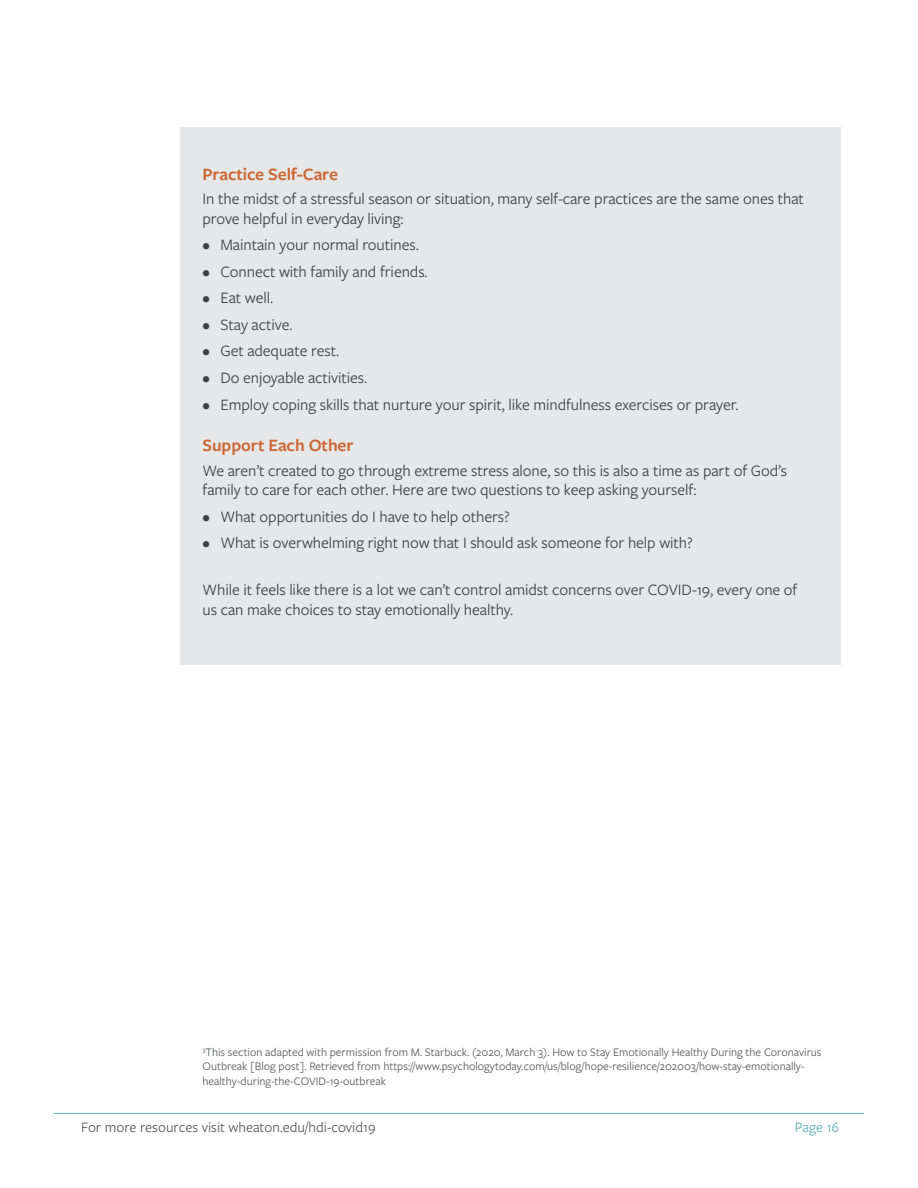
<style>
.page{position:relative;width:918px;height:1188px;background:#fff}
.page>*{position:absolute;margin:0;border:0;box-sizing:border-box;transform-origin:0 0}
.t1{font:600 18px "Freight Sans Pro";letter-spacing:-.005em;color:#c63}
.t2{font:16.5px/19.8px "Freight Sans Pro";letter-spacing:-.005em;color:#404042}
.t3{font:15px "Freight Sans Pro";color:#57585b}
.t4{font:15px "Freight Sans Pro";color:#5facb1}
.t5{font:12px/14.4px "Freight Sans Pro";color:#57585b}
</style>
<div class="page">
<hr style="left:54px;top:1113px;width:810px;height:1px;background:#5facb1">
<div style="left:180px;top:127px;width:661px;height:538px;background:#e6e7e8"></div>
<p class="t1" style="left:202px;top:167px;width:137px">Practice Self-Care</p>
<p class="t2" style="left:202px;top:190px;width:603px">In the midst of a stressful season or situation, many self-care practices are the same ones that prove helpful in everyday living:</p>
<p class="t2" style="left:202px;top:237px;width:218px">• Maintain your normal routines.</p>
<p class="t2" style="left:202px;top:263px;width:227px">• Connect with family and friends.</p>
<p class="t2" style="left:202px;top:290px;width:72px">• Eat well.</p>
<p class="t2" style="left:202px;top:316px;width:91px">• Stay active.</p>
<p class="t2" style="left:202px;top:343px;width:138px">• Get adequate rest.</p>
<p class="t2" style="left:202px;top:369px;width:166px">• Do enjoyable activities.</p>
<p class="t2" style="left:202px;top:396px;width:538px">• Employ coping skills that nurture your spirit, like mindfulness exercises or prayer.</p>
<p class="t1" style="left:202px;top:439px;width:153px">Support Each Other</p>
<p class="t2" style="left:202px;top:462px;width:586px">We aren’t created to go through extreme stress alone, so this is also a time as part of God’s family to care for each other. Here are two questions to keep asking yourself:</p>
<p class="t2" style="left:202px;top:508px;width:309px">• What opportunities do I have to help others?</p>
<p class="t2" style="left:202px;top:535px;width:492px">• What is overwhelming right now that I should ask someone for help with?</p>
<p class="t2" style="left:202px;top:581px;width:597px">While it feels like there is a lot we can’t control amidst concerns over COVID-19, every one of us can make choices to stay emotionally healthy.</p>
<p class="t5" style="left:202px;top:1046px;width:621px"><sup>3</sup>This section adapted with permission from M. Starbuck. (2020, March 3). How to Stay Emotionally Healthy During the Coronavirus<br>Outbreak [Blog post]. Retrieved from https://www.psychologytoday.com/us/blog/hope-resilience/202003/how-stay-emotionally&shy;healthy-during-the-COVID-19-outbreak</p>
<p class="t3" style="left:81px;top:1122px;width:296px">For more resources visit wheaton.edu/hdi-covid19</p>
<p class="t4" style="left:795px;top:1122px;width:46px">Page 16</p>
</div>
